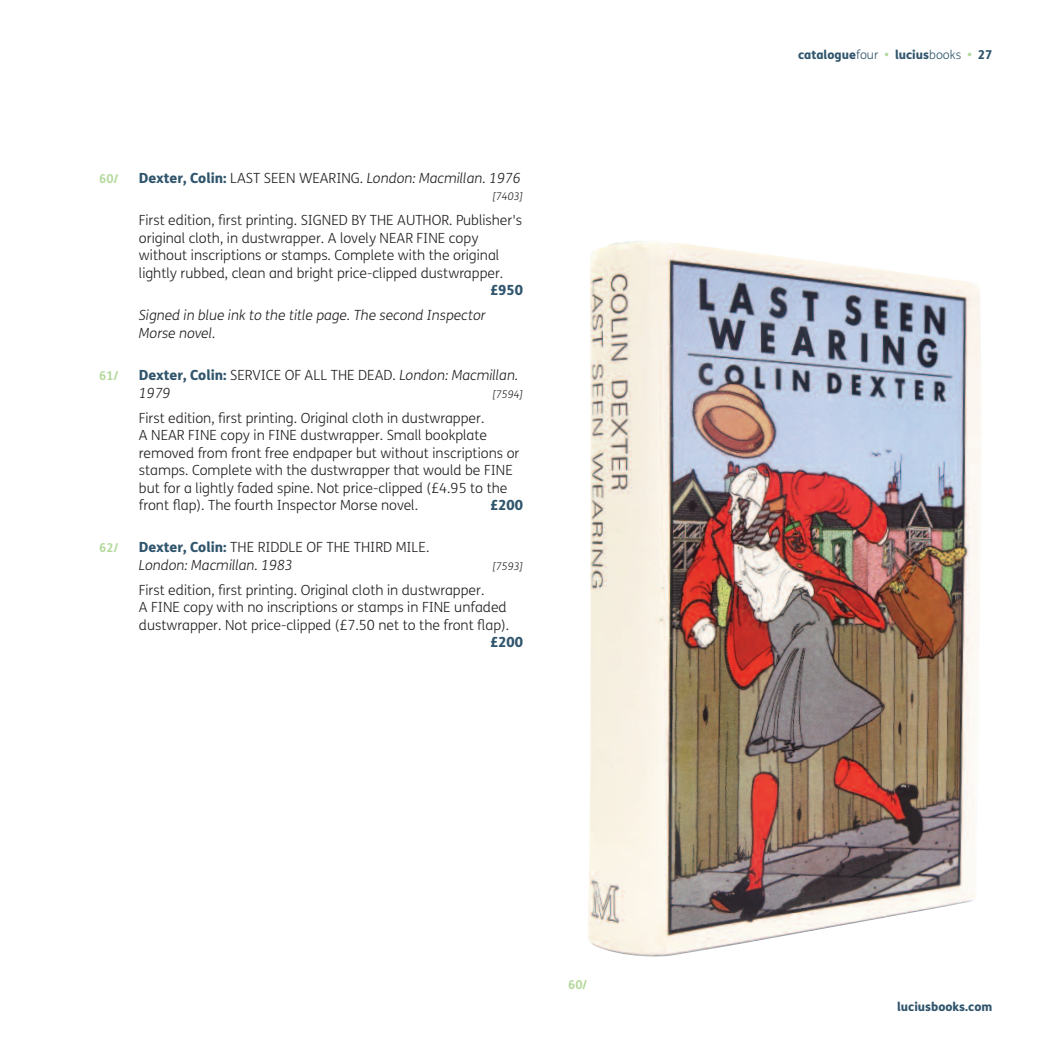
<style>
.page{position:relative;width:1042px;height:1042px;background:#fff}
.page>*{position:absolute;margin:0;border:0;box-sizing:border-box;transform-origin:0 0}
.t1{font:300 14px/17.5px "FS Me";color:#231f20}
.t2{font:italic 300 14px/17.5px "FS Me";color:#231f20}
.t3{font:800 14px "FS Me";color:#30556d}
.t4{font:800 12.25px "FS Me";color:#30556d}
.t5{font:700 12.25px "FS Me";color:#b4d99b}
.t6{font:italic 300 10.5px "FS Me";color:#231f20}
.s1{font-weight:800;font-style:normal;color:#30556d}
.s2{font-style:normal}
.s3{font-weight:800;color:#30556d}
.s4{font-style:italic}
.s5{font-weight:300}
.s6{color:#b4d99b}
</style>
<div class="page">
<img style="left:588px;top:241px;width:393px;height:716px">
<p class="t5" style="left:99px;top:174px;width:20px">60/</p>
<p class="t2" style="left:139px;top:171px;width:383px"><span class="s1">Dexter, Colin:</span> <span class="s2">LAST SEEN WEARING.</span> London: Macmillan. 1976</p>
<p class="t6" style="left:492px;top:193px;width:32px">[7403]</p>
<p class="t1" style="left:139px;top:213px;width:385px">First edition, first printing. SIGNED BY THE AUTHOR. Publisher's original cloth, in dustwrapper. A lovely NEAR FINE copy without inscriptions or stamps. Complete with the original lightly rubbed, clean and bright price-clipped dustwrapper.</p>
<p class="t3" style="left:490px;top:285px;width:34px">£950</p>
<p class="t2" style="left:139px;top:308px;width:348px">Signed in blue ink to the title page. The second Inspector<br>Morse novel.</p>
<p class="t5" style="left:99px;top:371px;width:20px">61/</p>
<p class="t2" style="left:139px;top:368px;width:381px"><span class="s1">Dexter, Colin:</span> <span class="s2">SERVICE OF ALL THE DEAD.</span> London: Macmillan.<br>1979</p>
<p class="t6" style="left:492px;top:390px;width:32px">[7594]</p>
<p class="t1" style="left:139px;top:410px;width:382px">First edition, first printing. Original cloth in dustwrapper.<br>A NEAR FINE copy in FINE dustwrapper. Small bookplate removed from front free endpaper but without inscriptions or stamps. Complete with the dustwrapper that would be FINE but for a lightly faded spine. Not price-clipped (£4.95 to the front flap). The fourth Inspector Morse novel.</p>
<p class="t3" style="left:490px;top:500px;width:34px">£200</p>
<p class="t5" style="left:99px;top:543px;width:20px">62/</p>
<p class="t1" style="left:139px;top:540px;width:292px"><span class="s3">Dexter, Colin:</span> THE RIDDLE OF THE THIRD MILE.<br><span class="s4">London: Macmillan. 1983</span></p>
<p class="t6" style="left:492px;top:562px;width:32px">[7593]</p>
<p class="t1" style="left:139px;top:583px;width:372px">First edition, first printing. Original cloth in dustwrapper.<br>A FINE copy with no inscriptions or stamps in FINE unfaded dustwrapper. Not price-clipped (£7.50 net to the front flap).</p>
<p class="t3" style="left:490px;top:637px;width:34px">£200</p>
<p class="t5" style="left:568px;top:980px;width:20px">60/</p>
<p class="t4" style="left:798px;top:50px;width:196px">catalogue<span class="s5">four</span> <span class="s6">•</span> lucius<span class="s5">books</span> <span class="s6">•</span> 27</p>
<p class="t4" style="left:897px;top:1002px;width:97px">luciusbooks.com</p>
</div>
